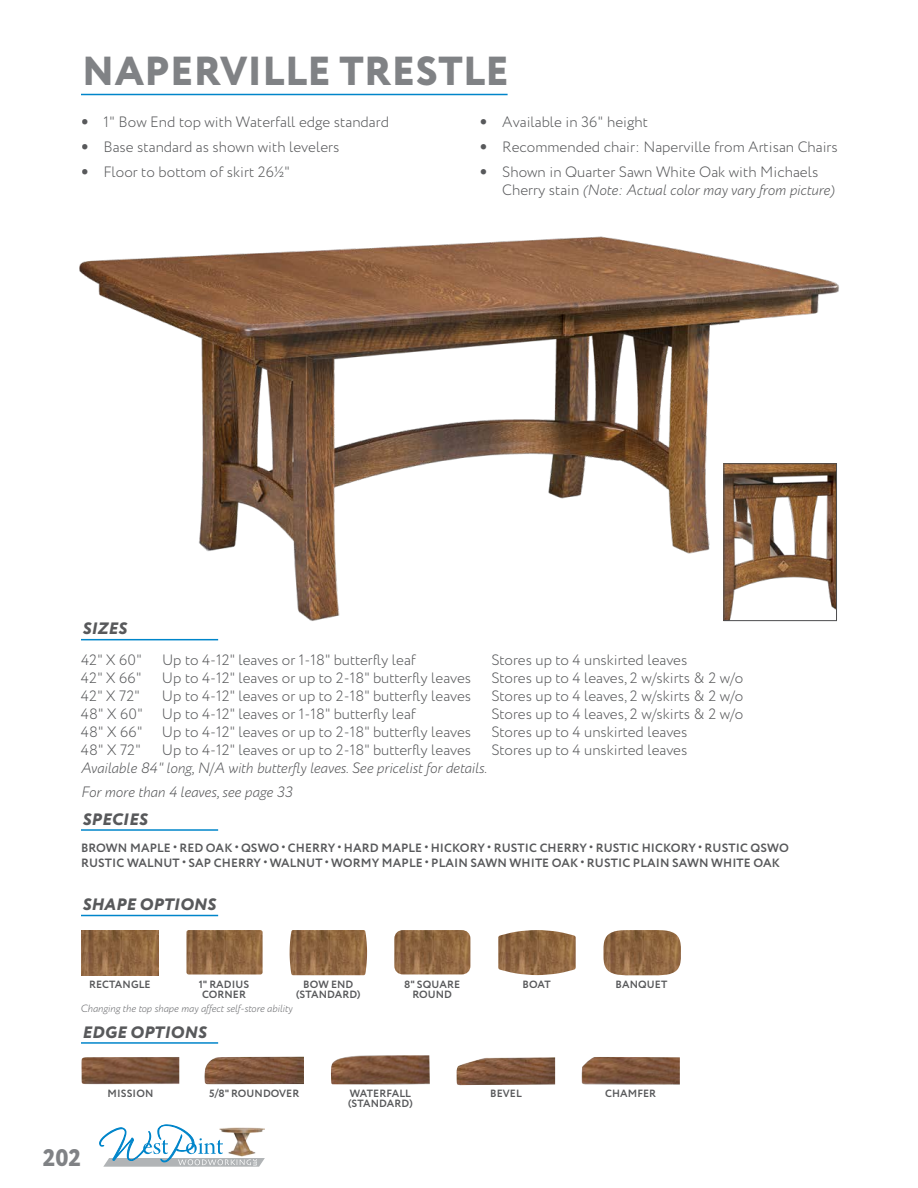
<style>
.page{position:relative;width:918px;height:1188px;background:#fff}
.page>*{position:absolute;margin:0;border:0;box-sizing:border-box;transform-origin:0 0}
.t1{font:800 40.5px "Circe";letter-spacing:.01em;color:#808285}
.t2{font:800 24px "Circe";color:#808285}
.t3{font:italic 800 16.5px "Circe";letter-spacing:.01em;color:#58595b}
.t4{font:300 15px/18px "Circe";color:#58595b}
.t5{font:italic 300 15px/24.8px "Circe";color:#58595b}
.t6{font:700 12px/15px "Circe";letter-spacing:.01em;color:#58595b}
.t7{font:700 10.5px/10.5px "Circe";letter-spacing:.01em;color:#58595b;text-align:center}
.t8{font:italic 300 10.5px "Circe";color:#6d6e71}
.s1{font-family:"Avenir"}
.s2{font-style:italic}
</style>
<div class="page">
<svg style="left:99px;top:1125px;width:166px;height:42px"></svg>
<img style="left:219px;top:1128px;width:46px;height:29px">
<hr style="left:81px;top:639px;width:137px;height:1px;background:#0085ca">
<hr style="left:81px;top:915px;width:137px;height:1px;background:#0085ca">
<hr style="left:81px;top:1042px;width:137px;height:2px;background:#0085ca">
<img style="left:81px;top:930px;width:78px;height:45px">
<img style="left:186px;top:930px;width:77px;height:45px">
<img style="left:603px;top:930px;width:78px;height:45px">
<img style="left:498px;top:930px;width:78px;height:45px">
<img style="left:394px;top:930px;width:76px;height:44px">
<img style="left:204px;top:1057px;width:100px;height:27px">
<img style="left:457px;top:1057px;width:98px;height:28px">
<img style="left:582px;top:1057px;width:98px;height:28px">
<img style="left:81px;top:1057px;width:98px;height:27px">
<hr style="left:81px;top:829px;width:137px;height:2px;background:#0085ca">
<img style="left:331px;top:1055px;width:99px;height:30px">
<img style="left:290px;top:930px;width:77px;height:45px">
<hr style="left:81px;top:94px;width:427px;height:1px;background:#0085ca">
<img style="left:79px;top:236px;width:760px;height:386px">
<img style="left:726px;top:465px;width:109px;height:154px">
<div style="left:724px;top:463px;width:113px;height:158px;border:1px solid #4d4d4f"></div>
<h1 class="t1" style="left:82px;top:44px;width:428px">NAPERVILLE TRESTLE</h1>
<p class="t4" style="left:81px;top:113px;width:310px"><span class="s1">•</span> 1" Bow End top with Waterfall edge standard</p>
<p class="t4" style="left:81px;top:138px;width:260px"><span class="s1">•</span> Base standard as shown with levelers</p>
<p class="t4" style="left:81px;top:163px;width:211px"><span class="s1">•</span> Floor to bottom of skirt 26½"</p>
<p class="t4" style="left:480px;top:113px;width:170px"><span class="s1">•</span> Available in 36" height</p>
<p class="t4" style="left:480px;top:138px;width:360px"><span class="s1">•</span> Recommended chair: Naperville from Artisan Chairs</p>
<p class="t4" style="left:502px;top:163px;width:334px;text-indent:-22px"><span class="s1">•</span> Shown in Quarter Sawn White Oak with Michaels<br>Cherry stain <span class="s2">(Note: Actual color may vary from picture)</span></p>
<p class="t3" style="left:82px;top:618px;width:46px">SIZES</p>
<p class="t4" style="left:81px;top:651px;width:63px">42" X 60"</p>
<p class="t4" style="left:162px;top:651px;width:255px">Up to 4-12" leaves or 1-18" butterfly leaf</p>
<p class="t4" style="left:491px;top:651px;width:197px">Stores up to 4 unskirted leaves</p>
<p class="t4" style="left:81px;top:669px;width:62px">42" X 66"</p>
<p class="t4" style="left:162px;top:669px;width:311px">Up to 4-12" leaves or up to 2-18" butterfly leaves</p>
<p class="t4" style="left:491px;top:669px;width:254px">Stores up to 4 leaves, 2 w/skirts &amp; 2 w/o</p>
<p class="t4" style="left:81px;top:687px;width:61px">42" X 72"</p>
<p class="t4" style="left:162px;top:687px;width:311px">Up to 4-12" leaves or up to 2-18" butterfly leaves</p>
<p class="t4" style="left:491px;top:687px;width:254px">Stores up to 4 leaves, 2 w/skirts &amp; 2 w/o</p>
<p class="t4" style="left:81px;top:705px;width:64px">48" X 60"</p>
<p class="t4" style="left:162px;top:705px;width:255px">Up to 4-12" leaves or 1-18" butterfly leaf</p>
<p class="t4" style="left:491px;top:705px;width:254px">Stores up to 4 leaves, 2 w/skirts &amp; 2 w/o</p>
<p class="t4" style="left:81px;top:723px;width:63px">48" X 66"</p>
<p class="t4" style="left:162px;top:723px;width:311px">Up to 4-12" leaves or up to 2-18" butterfly leaves</p>
<p class="t4" style="left:491px;top:723px;width:197px">Stores up to 4 unskirted leaves</p>
<p class="t4" style="left:81px;top:741px;width:62px">48" X 72"</p>
<p class="t4" style="left:162px;top:741px;width:311px">Up to 4-12" leaves or up to 2-18" butterfly leaves</p>
<p class="t4" style="left:491px;top:741px;width:197px">Stores up to 4 unskirted leaves</p>
<p class="t5" style="left:81px;top:755px;width:407px">Available 84" long, N/A with butterfly leaves. See pricelist for details.<br>For more than 4 leaves, see page 33</p>
<p class="t3" style="left:82px;top:808px;width:67px">SPECIES</p>
<p class="t6" style="left:81px;top:841px;width:709px">BROWN MAPLE • RED OAK • QSWO • CHERRY • HARD MAPLE • HICKORY • RUSTIC CHERRY • RUSTIC HICKORY • RUSTIC QSWO<br>RUSTIC WALNUT • SAP CHERRY • WALNUT • WORMY MAPLE • PLAIN SAWN WHITE OAK • RUSTIC PLAIN SAWN WHITE OAK</p>
<p class="t3" style="left:82px;top:893px;width:135px">SHAPE OPTIONS</p>
<p class="t7" style="left:89px;top:979px;width:63px">RECTANGLE</p>
<p class="t7" style="left:199px;top:979px;width:52px">1" RADIUS<br>CORNER</p>
<p class="t7" style="left:404px;top:979px;width:58px">8" SQUARE</p>
<p class="t7" style="left:523px;top:979px;width:30px">BOAT</p>
<p class="t7" style="left:616px;top:979px;width:53px">BANQUET</p>
<p class="t7" style="left:296px;top:979px;width:66px">BOW END (STANDARD)</p>
<p class="t7" style="left:412px;top:990px;width:41px">ROUND</p>
<p class="t8" style="left:81px;top:1002px;width:213px">Changing the top shape may affect self-store ability</p>
<p class="t3" style="left:82px;top:1021px;width:126px">EDGE OPTIONS</p>
<h2 class="t2" style="left:43px;top:1142px;width:40px">202</h2>
<p class="t7" style="left:108px;top:1088px;width:47px">MISSION</p>
<p class="t7" style="left:209px;top:1088px;width:92px">5/8" ROUNDOVER</p>
<p class="t7" style="left:490px;top:1088px;width:33px">BEVEL</p>
<p class="t7" style="left:605px;top:1088px;width:53px">CHAMFER</p>
<p class="t7" style="left:348px;top:1088px;width:66px;text-align:left">WATERFALL (STANDARD)</p>
</div>
